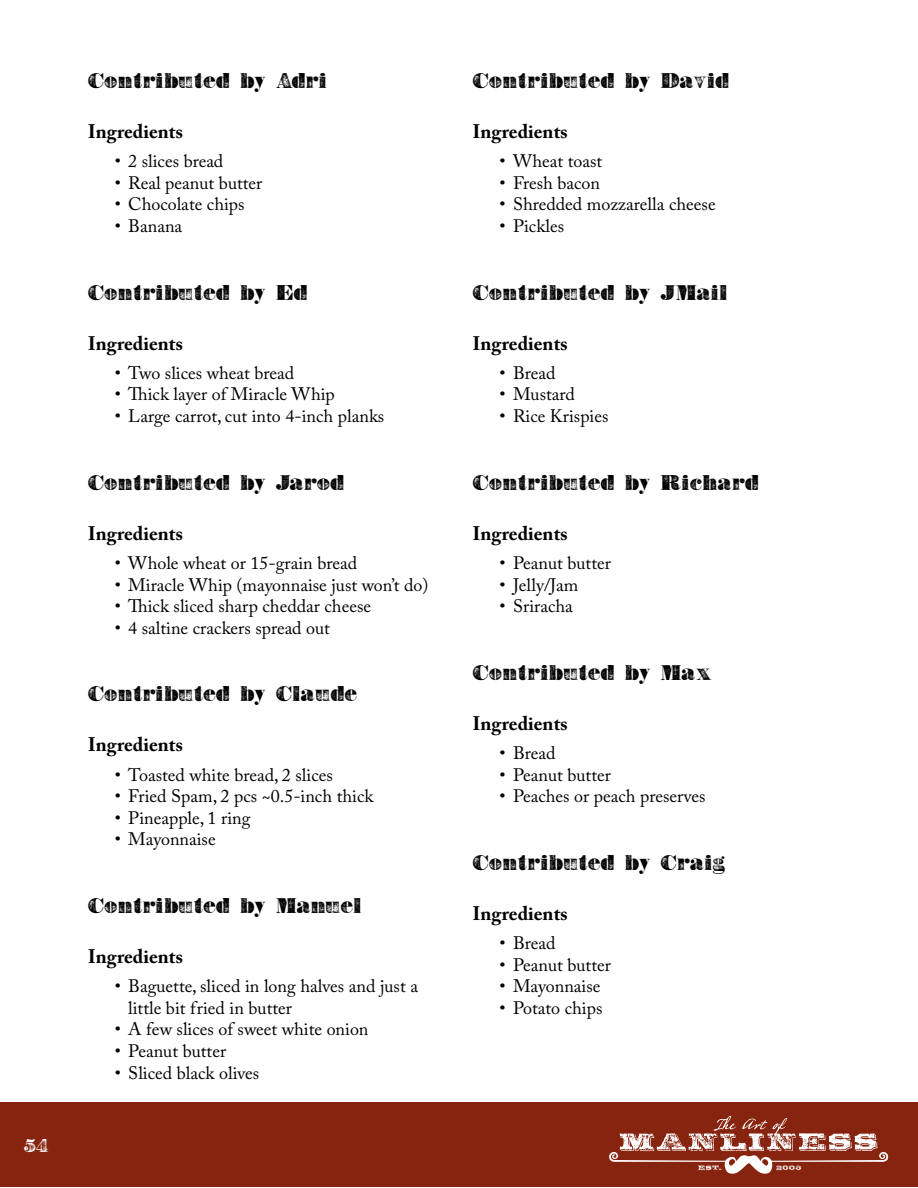
<style>
.page{position:relative;width:918px;height:1188px;background:#fff}
.page>*{position:absolute;margin:0;border:0;box-sizing:border-box;transform-origin:0 0}
.t1{font:21px "Bullion WF";color:#000}
.t2{font:700 19.5px "Adobe Caslon Pro";color:#000}
.t3{font:18px/21.6px "Adobe Caslon Pro";color:#000}
.t4{font:18px "Bullion WF";color:#fff}
</style>
<div class="page">
<div style="left:0;top:1102px;width:918px;height:85px;background:#87240f"></div>
<svg style="left:609px;top:1116px;width:279px;height:58px"></svg>
<p class="t4" style="left:24px;top:1138px;width:26px">54</p>
<p class="t1" style="left:88px;top:72px;width:241px">Contributed by Adri</p>
<p class="t2" style="left:88px;top:120px;width:97px">Ingredients</p>
<p class="t3" style="left:115px;top:150px;width:110px">• 2 slices bread</p>
<p class="t3" style="left:115px;top:172px;width:149px">• Real peanut butter</p>
<p class="t3" style="left:115px;top:193px;width:131px">• Chocolate chips</p>
<p class="t3" style="left:115px;top:215px;width:69px">• Banana</p>
<p class="t1" style="left:88px;top:283px;width:221px">Contributed by Ed</p>
<p class="t2" style="left:88px;top:332px;width:97px">Ingredients</p>
<p class="t3" style="left:115px;top:362px;width:181px">• Two slices wheat bread</p>
<p class="t3" style="left:115px;top:383px;width:222px">• Thick layer of Miracle Whip</p>
<p class="t3" style="left:115px;top:405px;width:271px">• Large carrot, cut into 4-inch planks</p>
<p class="t1" style="left:88px;top:473px;width:258px">Contributed by Jarod</p>
<p class="t2" style="left:88px;top:522px;width:97px">Ingredients</p>
<p class="t3" style="left:115px;top:552px;width:244px">• Whole wheat or 15-grain bread</p>
<p class="t3" style="left:115px;top:574px;width:315px">• Miracle Whip (mayonnaise just won’t do)</p>
<p class="t3" style="left:115px;top:595px;width:258px">• Thick sliced sharp cheddar cheese</p>
<p class="t3" style="left:115px;top:617px;width:217px">• 4 saltine crackers spread out</p>
<p class="t1" style="left:88px;top:685px;width:271px">Contributed by Claude</p>
<p class="t2" style="left:88px;top:733px;width:97px">Ingredients</p>
<p class="t3" style="left:115px;top:764px;width:220px">• Toasted white bread, 2 slices</p>
<p class="t3" style="left:115px;top:785px;width:260px">• Fried Spam, 2 pcs ~0.5-inch thick</p>
<p class="t3" style="left:115px;top:807px;width:137px">• Pineapple, 1 ring</p>
<p class="t3" style="left:115px;top:828px;width:102px">• Mayonnaise</p>
<p class="t1" style="left:88px;top:897px;width:276px">Contributed by Manuel</p>
<p class="t2" style="left:88px;top:945px;width:97px">Ingredients</p>
<p class="t3" style="left:128px;top:975px;width:291px;text-indent:-14px">• Baguette, sliced in long halves and just a little bit fried in butter</p>
<p class="t3" style="left:115px;top:1018px;width:255px">• A few slices of sweet white onion</p>
<p class="t3" style="left:115px;top:1040px;width:113px">• Peanut butter</p>
<p class="t3" style="left:115px;top:1062px;width:146px">• Sliced black olives</p>
<p class="t1" style="left:472px;top:72px;width:258px">Contributed by David</p>
<p class="t2" style="left:472px;top:120px;width:97px">Ingredients</p>
<p class="t3" style="left:500px;top:150px;width:104px">• Wheat toast</p>
<p class="t3" style="left:500px;top:172px;width:102px">• Fresh bacon</p>
<p class="t3" style="left:500px;top:193px;width:218px">• Shredded mozzarella cheese</p>
<p class="t3" style="left:500px;top:215px;width:66px">• Pickles</p>
<p class="t1" style="left:472px;top:283px;width:257px">Contributed by JMail</p>
<p class="t2" style="left:472px;top:332px;width:97px">Ingredients</p>
<p class="t3" style="left:500px;top:362px;width:57px">• Bread</p>
<p class="t3" style="left:500px;top:383px;width:77px">• Mustard</p>
<p class="t3" style="left:500px;top:405px;width:110px">• Rice Krispies</p>
<p class="t1" style="left:472px;top:473px;width:288px">Contributed by Richard</p>
<p class="t2" style="left:472px;top:522px;width:97px">Ingredients</p>
<p class="t3" style="left:500px;top:552px;width:113px">• Peanut butter</p>
<p class="t3" style="left:500px;top:574px;width:80px">• Jelly/Jam</p>
<p class="t3" style="left:500px;top:595px;width:75px">• Sriracha</p>
<p class="t1" style="left:472px;top:664px;width:241px">Contributed by Max</p>
<p class="t2" style="left:472px;top:712px;width:97px">Ingredients</p>
<p class="t3" style="left:500px;top:742px;width:57px">• Bread</p>
<p class="t3" style="left:500px;top:764px;width:113px">• Peanut butter</p>
<p class="t3" style="left:500px;top:785px;width:208px">• Peaches or peach preserves</p>
<p class="t1" style="left:472px;top:854px;width:255px">Contributed by Craig</p>
<p class="t2" style="left:472px;top:902px;width:97px">Ingredients</p>
<p class="t3" style="left:500px;top:932px;width:57px">• Bread</p>
<p class="t3" style="left:500px;top:954px;width:113px">• Peanut butter</p>
<p class="t3" style="left:500px;top:975px;width:102px">• Mayonnaise</p>
<p class="t3" style="left:500px;top:997px;width:104px">• Potato chips</p>
</div>
